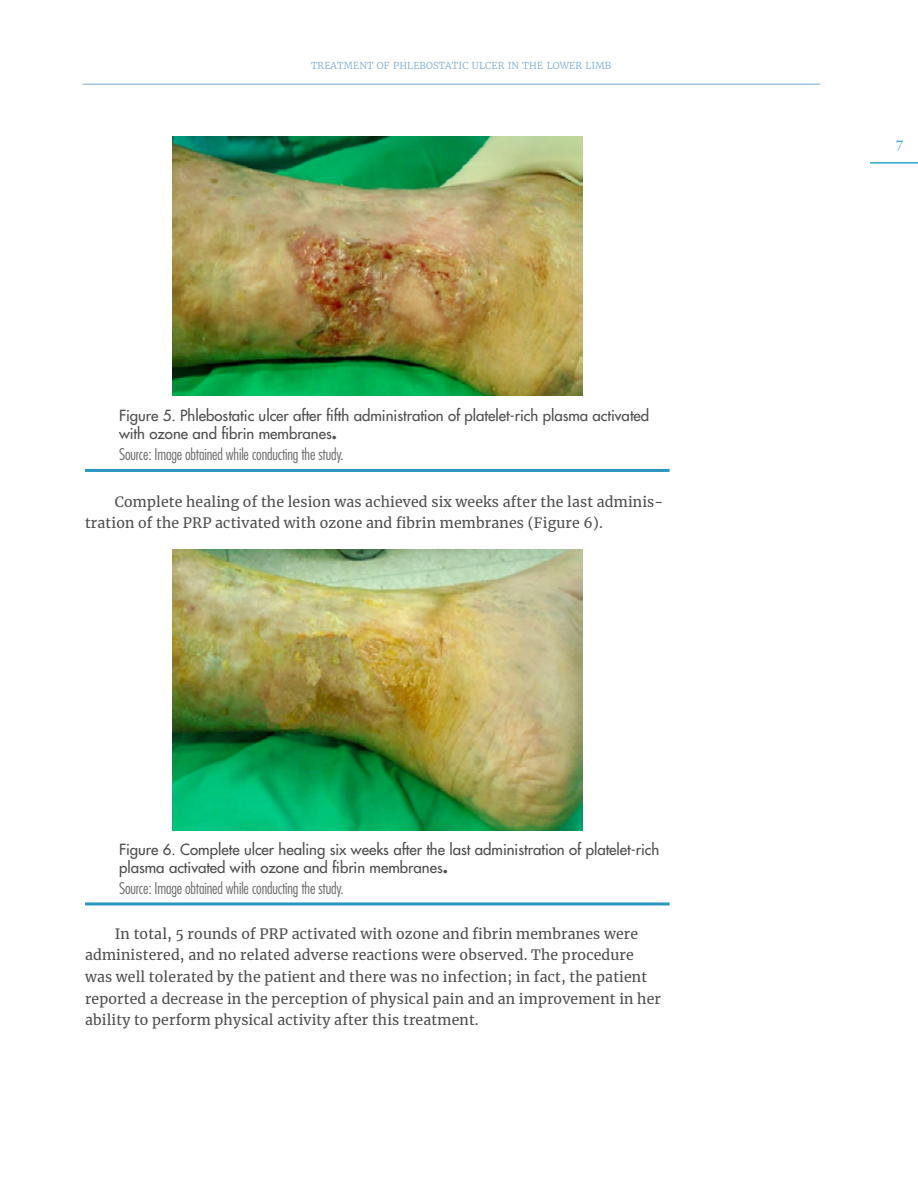
<style>
.page{position:relative;width:918px;height:1188px;background:#fff}
.page>*{position:absolute;margin:0;border:0;box-sizing:border-box;transform-origin:0 0}
.t1{font:300 condensed 15.75px "Futura Std";letter-spacing:-.01em;color:#6b6b6b}
.t2{font:500 15px/18px "Futura Std";color:#4d4d4d}
.t3{font:15px "Garamond Premr Pro";color:#2896c1}
.t4{font:14.1px/21.6px "Merriweather";letter-spacing:.01em;color:#4d4d4d}
.t5{font:300 9.45px "Merriweather";letter-spacing:.015em;color:#78abd4}
.s1{font-weight:700}
</style>
<div class="page">
<hr style="left:82px;top:84px;width:738px;height:1px;background:#78abd4">
<hr style="left:870px;top:162px;width:48px;height:2px;background:#28a9ce">
<hr style="left:85px;top:469px;width:585px;height:3px;background:#2896c1">
<hr style="left:85px;top:902px;width:585px;height:3px;background:#2896c1">
<img style="left:172px;top:136px;width:410px;height:259px">
<img style="left:172px;top:550px;width:410px;height:281px">
<p class="t5" style="left:311px;top:59px;width:302px">TREATMENT OF PHLEBOSTATIC ULCER IN THE LOWER LIMB</p>
<p class="t2" style="left:119px;top:407px;width:532px">Figure 5. Phlebostatic ulcer after fifth administration of platelet-rich plasma activated with ozone and fibrin membranes<span class="s1">.</span></p>
<p class="t1" style="left:119px;top:445px;width:226px">Source: Image obtained while conducting the study.</p>
<p class="t4" style="left:85px;top:490px;width:580px;text-indent:30px">Complete healing of the lesion was achieved six weeks after the last adminis&shy;tration of the PRP activated with ozone and fibrin membranes (Figure 6).</p>
<p class="t2" style="left:119px;top:841px;width:542px">Figure 6. Complete ulcer healing six weeks after the last administration of platelet-rich plasma activated with ozone and fibrin membranes<span class="s1">.</span></p>
<p class="t1" style="left:119px;top:879px;width:226px">Source: Image obtained while conducting the study.</p>
<p class="t4" style="left:85px;top:922px;width:578px;text-indent:30px">In total, 5 rounds of PRP activated with ozone and fibrin membranes were administered, and no related adverse reactions were observed. The procedure was well tolerated by the patient and there was no infection; in fact, the patient reported a decrease in the perception of physical pain and an improvement in her ability to perform physical activity after this treatment.</p>
<p class="t3" style="left:896px;top:137px;width:9px">7</p>
</div>
